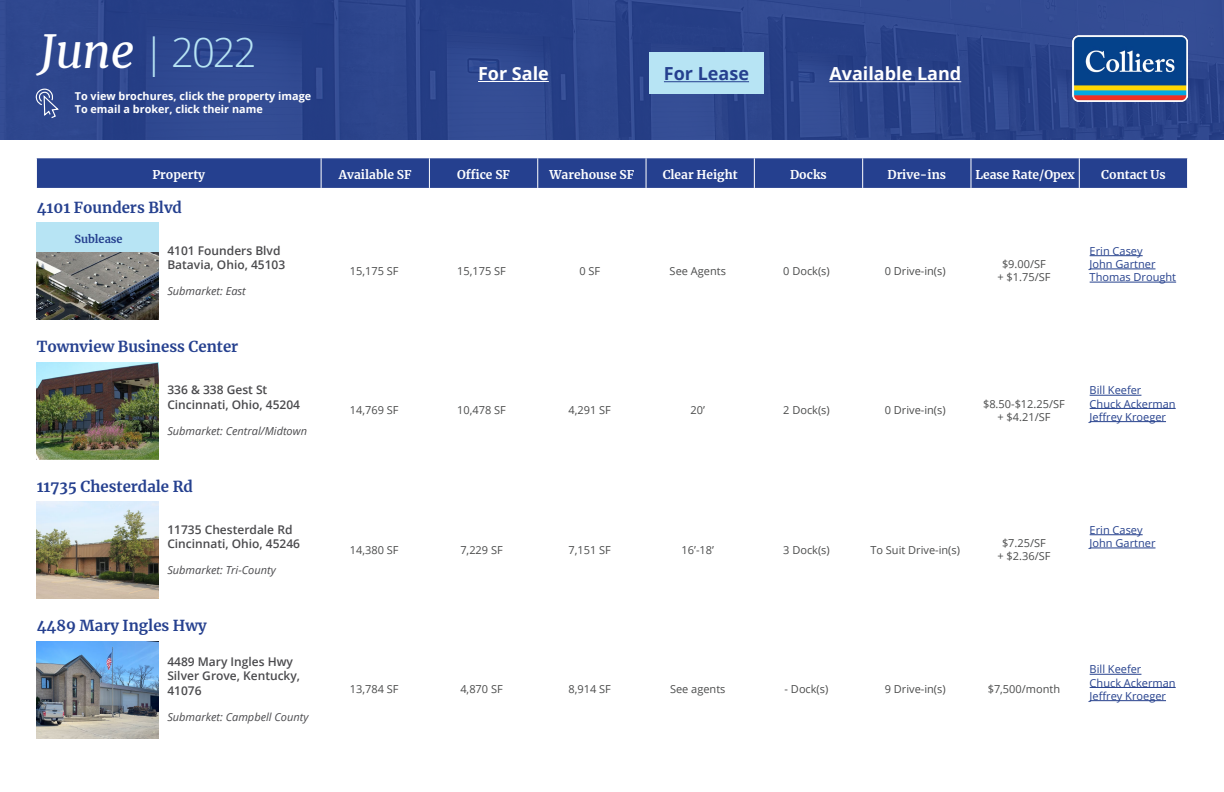
<style>
.page{position:relative;width:1224px;height:792px;background:#fff}
.page>*{position:absolute;margin:0;border:0;box-sizing:border-box;transform-origin:0 0}
.t1{font:300 40px "Open Sans";color:#b7e4f4}
.t2{font:700 18px "Open Sans";color:#fff}
.t3{font:700 18px "Open Sans";color:#25408f}
.t4{font:700 15px "Merriweather";color:#25408f}
.t5{font:600 12px/14.4px "Open Sans";color:#4a4a4d}
.t6{font:700 12px "Merriweather";color:#fff}
.t7{font:11px/13.2px "Open Sans";color:#4b4c4c;text-align:center}
.t8{font:11px/13.2px "Open Sans";color:#26418d}
.t9{font:italic 11px "Open Sans";color:#4a4a4d}
.t10{font:700 11px "Merriweather";color:#25408f}
.t11{font:700 10.8px/13px "Open Sans";color:#fff}
.s1{font-family:"Merriweather";font-weight:400;font-style:italic;font-size:46px;color:#fff}
</style>
<div class="page">
<svg style="left:37px;top:158px;width:1150px;height:30px;background:#284290"></svg>
<hr style="left:321px;top:158px;width:1px;height:30px;background:#fff">
<hr style="left:429px;top:158px;width:1px;height:30px;background:#fff">
<hr style="left:537px;top:158px;width:1px;height:30px;background:#fff">
<hr style="left:646px;top:158px;width:1px;height:30px;background:#fff">
<hr style="left:754px;top:158px;width:1px;height:30px;background:#fff">
<hr style="left:862px;top:158px;width:1px;height:30px;background:#fff">
<hr style="left:970px;top:158px;width:1px;height:30px;background:#fff">
<hr style="left:1079px;top:158px;width:1px;height:30px;background:#fff">
<div style="left:0;top:0;width:1224px;height:140px;background:#2d468d"></div>
<div style="left:649px;top:52px;width:115px;height:42px;background:#b7e4f4"></div>
<img style="left:1073px;top:36px;width:115px;height:65px">
<hr style="left:478px;top:81px;width:71px;height:1px;background:#fff">
<hr style="left:664px;top:81px;width:85px;height:1px;background:#25408f">
<hr style="left:829px;top:81px;width:132px;height:1px;background:#fff">
<svg style="left:35px;top:88px;width:24px;height:30px"></svg>
<img style="left:36px;top:252px;width:122px;height:68px">
<div style="left:36px;top:222px;width:122px;height:30px;background:#b7e4f4"></div>
<hr style="left:1090px;top:255px;width:53px;height:1px;background:#26418d">
<hr style="left:1090px;top:269px;width:66px;height:1px;background:#26418d">
<hr style="left:1090px;top:282px;width:86px;height:1px;background:#26418d">
<img style="left:36px;top:362px;width:122px;height:97px">
<hr style="left:1090px;top:395px;width:51px;height:1px;background:#26418d">
<hr style="left:1090px;top:408px;width:86px;height:1px;background:#26418d">
<hr style="left:1090px;top:421px;width:76px;height:1px;background:#26418d">
<img style="left:36px;top:502px;width:122px;height:97px">
<hr style="left:1090px;top:534px;width:53px;height:1px;background:#26418d">
<hr style="left:1090px;top:548px;width:66px;height:1px;background:#26418d">
<img style="left:36px;top:641px;width:122px;height:97px">
<hr style="left:1090px;top:674px;width:51px;height:1px;background:#26418d">
<hr style="left:1090px;top:687px;width:86px;height:1px;background:#26418d">
<hr style="left:1090px;top:700px;width:76px;height:1px;background:#26418d">
<h1 class="t1" style="left:40px;top:25px;width:218px"><span class="s1">June</span> | 2022</h1>
<p class="t11" style="left:75px;top:89px;width:238px">To view brochures, click the property image<br>To email a broker, click their name</p>
<h2 class="t2" style="left:478px;top:61px;width:72px">For Sale</h2>
<h2 class="t3" style="left:664px;top:61px;width:87px">For Lease</h2>
<h2 class="t2" style="left:829px;top:61px;width:133px">Available Land</h2>
<p class="t6" style="left:152px;top:166px;width:54px">Property</p>
<p class="t6" style="left:339px;top:166px;width:74px">Available SF</p>
<p class="t6" style="left:457px;top:166px;width:55px">Office SF</p>
<p class="t6" style="left:549px;top:166px;width:86px">Warehouse SF</p>
<p class="t6" style="left:663px;top:166px;width:77px">Clear Height</p>
<p class="t6" style="left:790px;top:166px;width:38px">Docks</p>
<p class="t6" style="left:888px;top:166px;width:60px">Drive-ins</p>
<p class="t6" style="left:976px;top:166px;width:101px">Lease Rate/Opex</p>
<p class="t6" style="left:1101px;top:166px;width:66px">Contact Us</p>
<h3 class="t4" style="left:37px;top:197px;width:147px">4101 Founders Blvd</h3>
<p class="t10" style="left:74px;top:231px;width:50px">Sublease</p>
<p class="t5" style="left:167px;top:243px;width:119px">4101 Founders Blvd<br>Batavia, Ohio, 45103</p>
<p class="t9" style="left:167px;top:284px;width:80px">Submarket: East</p>
<h3 class="t4" style="left:37px;top:336px;width:203px">Townview Business Center</h3>
<p class="t5" style="left:167px;top:382px;width:134px">336 &amp; 338 Gest St<br>Cincinnati, Ohio, 45204</p>
<p class="t9" style="left:167px;top:423px;width:141px">Submarket: Central/Midtown</p>
<h3 class="t4" style="left:37px;top:476px;width:158px">11735 Chesterdale Rd</h3>
<p class="t5" style="left:167px;top:522px;width:134px">11735 Chesterdale Rd<br>Cincinnati, Ohio, 45246</p>
<p class="t9" style="left:167px;top:563px;width:110px">Submarket: Tri-County</p>
<h3 class="t4" style="left:37px;top:615px;width:171px">4489 Mary Ingles Hwy</h3>
<p class="t5" style="left:167px;top:654px;width:134px">4489 Mary Ingles Hwy<br>Silver Grove, Kentucky,<br>41076</p>
<p class="t9" style="left:167px;top:710px;width:143px">Submarket: Campbell County</p>
<p class="t7" style="left:350px;top:264px;width:50px">15,175 SF</p>
<p class="t7" style="left:457px;top:264px;width:50px">15,175 SF</p>
<p class="t7" style="left:579px;top:264px;width:22px">0 SF</p>
<p class="t7" style="left:670px;top:264px;width:58px">See Agents</p>
<p class="t7" style="left:783px;top:264px;width:48px">0 Dock(s)</p>
<p class="t7" style="left:885px;top:264px;width:62px">0 Drive-in(s)</p>
<p class="t7" style="left:997px;top:257px;width:54px">$9.00/SF<br>+ $1.75/SF</p>
<p class="t8" style="left:1090px;top:244px;width:88px">Erin Casey<br>John Gartner<br>Thomas Drought</p>
<p class="t7" style="left:350px;top:403px;width:50px">14,769 SF</p>
<p class="t7" style="left:457px;top:403px;width:50px">10,478 SF</p>
<p class="t7" style="left:569px;top:403px;width:44px">4,291 SF</p>
<p class="t7" style="left:691px;top:403px;width:16px">20’</p>
<p class="t7" style="left:783px;top:403px;width:48px">2 Dock(s)</p>
<p class="t7" style="left:885px;top:403px;width:62px">0 Drive-in(s)</p>
<p class="t7" style="left:983px;top:397px;width:83px">$8.50-$12.25/SF + $4.21/SF</p>
<p class="t8" style="left:1090px;top:384px;width:88px">Bill Keefer<br>Chuck Ackerman<br>Jeffrey Kroeger</p>
<p class="t7" style="left:350px;top:543px;width:50px">14,380 SF</p>
<p class="t7" style="left:460px;top:543px;width:44px">7,229 SF</p>
<p class="t7" style="left:569px;top:543px;width:44px">7,151 SF</p>
<p class="t7" style="left:682px;top:543px;width:34px">16’-18’</p>
<p class="t7" style="left:783px;top:543px;width:48px">3 Dock(s)</p>
<p class="t7" style="left:870px;top:543px;width:91px">To Suit Drive-in(s)</p>
<p class="t7" style="left:997px;top:536px;width:54px">$7.25/SF<br>+ $2.36/SF</p>
<p class="t8" style="left:1090px;top:523px;width:67px">Erin Casey<br>John Gartner</p>
<p class="t7" style="left:350px;top:682px;width:50px">13,784 SF</p>
<p class="t7" style="left:460px;top:682px;width:44px">4,870 SF</p>
<p class="t7" style="left:569px;top:682px;width:44px">8,914 SF</p>
<p class="t7" style="left:670px;top:682px;width:57px">See agents</p>
<p class="t7" style="left:785px;top:682px;width:45px">- Dock(s)</p>
<p class="t7" style="left:885px;top:682px;width:62px">9 Drive-in(s)</p>
<p class="t7" style="left:988px;top:682px;width:74px">$7,500/month</p>
<p class="t8" style="left:1090px;top:663px;width:88px">Bill Keefer<br>Chuck Ackerman<br>Jeffrey Kroeger</p>
</div>
